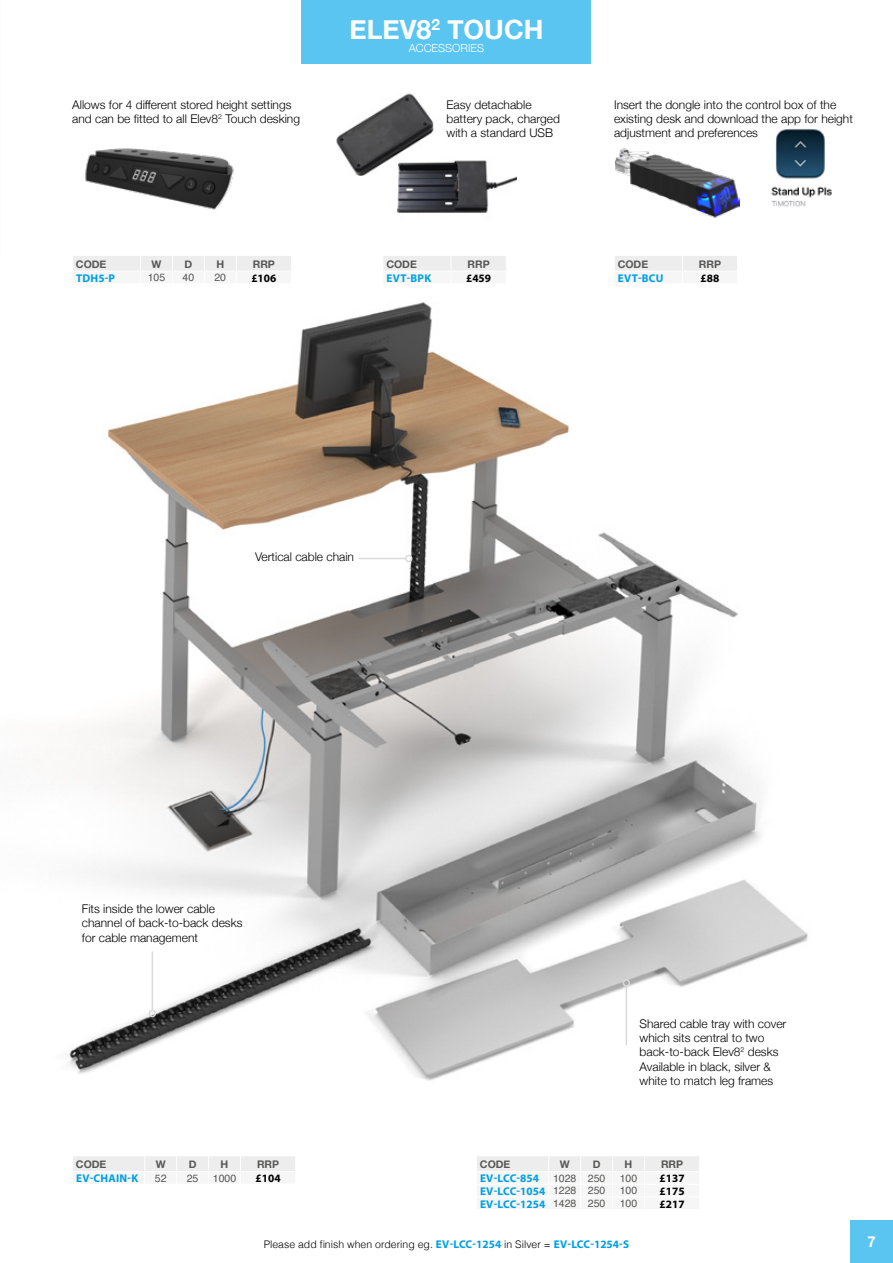
<style>
.page{position:relative;width:893px;height:1263px;background:#fff}
.page>*{position:absolute;margin:0;border:0;box-sizing:border-box;transform-origin:0 0}
.t1{font:700 26.55px "Helvetica Neue";color:#fff}
.t2{font:700 15px "Helvetica Neue";color:#fff}
.t3{font:300 12px/14.4px "Helvetica Neue";color:#000}
.t4{font:700 11.25px "Myriad Pro";letter-spacing:.02em;color:#009fe3}
.t5{font:700 11.25px "Myriad Pro";color:#009fe3}
.t6{font:700 11.25px "Myriad Pro";color:#000}
.t7{font:300 11.25px "Helvetica Neue";color:#fff}
.t8{font:300 10.5px "Helvetica";color:#000}
.t9{font:700 10.5px "Helvetica Neue";color:#575756}
.t10{font:10.5px "Helvetica";color:#575756}
.s1{font-family:"Helvetica";font-weight:400;font-size:10.5px;color:#575756}
.s2{font-family:"Myriad Pro";font-weight:700;font-size:11.25px;color:#009fe3}
</style>
<div class="page">
<img style="left:67px;top:302px;width:741px;height:779px">
<div style="left:615px;top:256px;width:122px;height:15px;background:#ededed"></div>
<div style="left:383px;top:256px;width:123px;height:15px;background:#ededed"></div>
<img style="left:85px;top:148px;width:149px;height:62px">
<div style="left:73px;top:256px;width:218px;height:15px;background:#ededed"></div>
<img style="left:775px;top:128px;width:50px;height:51px">
<img style="left:771px;top:186px;width:61px;height:21px">
<img style="left:616px;top:148px;width:123px;height:70px">
<div style="left:302px;top:0;width:289px;height:64px;background:#5bc5f2"></div>
<div style="left:73px;top:1156px;width:222px;height:15px;background:#ededed"></div>
<div style="left:477px;top:1156px;width:222px;height:15px;background:#ededed"></div>
<hr style="left:359px;top:558px;width:47px;height:1px;background:#dadada">
<div style="left:405px;top:555px;width:7px;height:7px;border:2px solid #dadada;border-radius:50%"></div>
<hr style="left:626px;top:986px;width:1px;height:59px;background:#dadada">
<div style="left:623px;top:979px;width:7px;height:8px;border:2px solid #dadada;border-radius:50%"></div>
<img style="left:336px;top:93px;width:181px;height:120px">
<div style="left:850px;top:1220px;width:43px;height:43px;background:#5bc5f2"></div>
<hr style="left:152px;top:951px;width:1px;height:59px;background:#dadada">
<div style="left:149px;top:1010px;width:7px;height:7px;border:2px solid #dadada;border-radius:50%"></div>
<p class="t3" style="left:72px;top:96px;width:229px">Allows for 4 different stored height settings and can be fitted to all Elev8<sup>2</sup> Touch desking</p>
<p class="t9" style="left:76px;top:256px;width:32px">CODE</p>
<p class="t9" style="left:152px;top:256px;width:11px">W</p>
<p class="t9" style="left:184px;top:256px;width:9px">D</p>
<p class="t9" style="left:216px;top:256px;width:9px">H</p>
<p class="t9" style="left:253px;top:256px;width:24px">RRP</p>
<p class="t4" style="left:76px;top:271px;width:41px">TDH5-P</p>
<p class="t10" style="left:148px;top:269px;width:19px">105</p>
<p class="t10" style="left:183px;top:269px;width:13px">40</p>
<p class="t10" style="left:214px;top:269px;width:13px">20</p>
<p class="t6" style="left:251px;top:271px;width:26px">£106</p>
<h1 class="t1" style="left:350px;top:8px;width:195px">ELEV8<sup>2</sup> TOUCH</h1>
<p class="t7" style="left:409px;top:39px;width:77px">ACCESSORIES</p>
<p class="t3" style="left:446px;top:96px;width:115px">Easy detachable battery pack, charged with a standard USB</p>
<p class="t9" style="left:386px;top:256px;width:32px">CODE</p>
<p class="t9" style="left:467px;top:256px;width:24px">RRP</p>
<p class="t4" style="left:386px;top:271px;width:46px">EVT-BPK</p>
<p class="t6" style="left:466px;top:271px;width:26px">£459</p>
<p class="t3" style="left:614px;top:96px;width:240px">Insert the dongle into the control box of the existing desk and download the app for height adjustment and preferences</p>
<p class="t9" style="left:618px;top:256px;width:32px">CODE</p>
<p class="t9" style="left:699px;top:256px;width:24px">RRP</p>
<p class="t4" style="left:618px;top:271px;width:47px">EVT-BCU</p>
<p class="t6" style="left:701px;top:271px;width:20px">£88</p>
<p class="t3" style="left:255px;top:549px;width:100px">Vertical cable chain</p>
<p class="t3" style="left:82px;top:900px;width:162px">Fits inside the lower cable channel of back-to-back desks for cable management</p>
<p class="t3" style="left:640px;top:1015px;width:148px">Shared cable tray with cover which sits central to two back-to-back Elev8<sup>2</sup> desks<br>Available in black, silver &amp; white to match leg frames</p>
<p class="t9" style="left:76px;top:1156px;width:32px">CODE</p>
<p class="t9" style="left:156px;top:1156px;width:11px">W</p>
<p class="t9" style="left:189px;top:1156px;width:9px">D</p>
<p class="t9" style="left:221px;top:1156px;width:9px">H</p>
<p class="t9" style="left:257px;top:1156px;width:24px">RRP</p>
<p class="t4" style="left:76px;top:1171px;width:64px">EV-CHAIN-K</p>
<p class="t10" style="left:155px;top:1170px;width:13px">52</p>
<p class="t10" style="left:187px;top:1170px;width:13px">25</p>
<p class="t10" style="left:213px;top:1170px;width:25px">1000</p>
<p class="t6" style="left:256px;top:1171px;width:26px">£104</p>
<p class="t9" style="left:480px;top:1156px;width:32px">CODE</p>
<p class="t9" style="left:560px;top:1156px;width:11px">W</p>
<p class="t9" style="left:593px;top:1156px;width:9px">D</p>
<p class="t9" style="left:625px;top:1156px;width:9px">H</p>
<p class="t9" style="left:661px;top:1156px;width:24px">RRP</p>
<p class="t4" style="left:480px;top:1171px;width:127px">EV-LCC-854 <span class="s1">1028 250</span></p>
<p class="t10" style="left:620px;top:1170px;width:19px">100</p>
<p class="t6" style="left:660px;top:1171px;width:26px">£137</p>
<p class="t5" style="left:480px;top:1184px;width:127px">EV-LCC-1054 <span class="s1">1228 250</span></p>
<p class="t10" style="left:620px;top:1182px;width:19px">100</p>
<p class="t6" style="left:660px;top:1184px;width:26px">£175</p>
<p class="t5" style="left:480px;top:1196px;width:127px">EV-LCC-1254 <span class="s1">1428 250</span></p>
<p class="t10" style="left:620px;top:1195px;width:19px">100</p>
<p class="t6" style="left:660px;top:1196px;width:26px">£217</p>
<p class="t8" style="left:264px;top:1235px;width:367px">Please add finish when ordering eg. <span class="s2">EV-LCC-1254</span> in Silver = <span class="s2">EV-LCC-1254-S</span></p>
<p class="t2" style="left:867px;top:1230px;width:10px">7</p>
</div>
